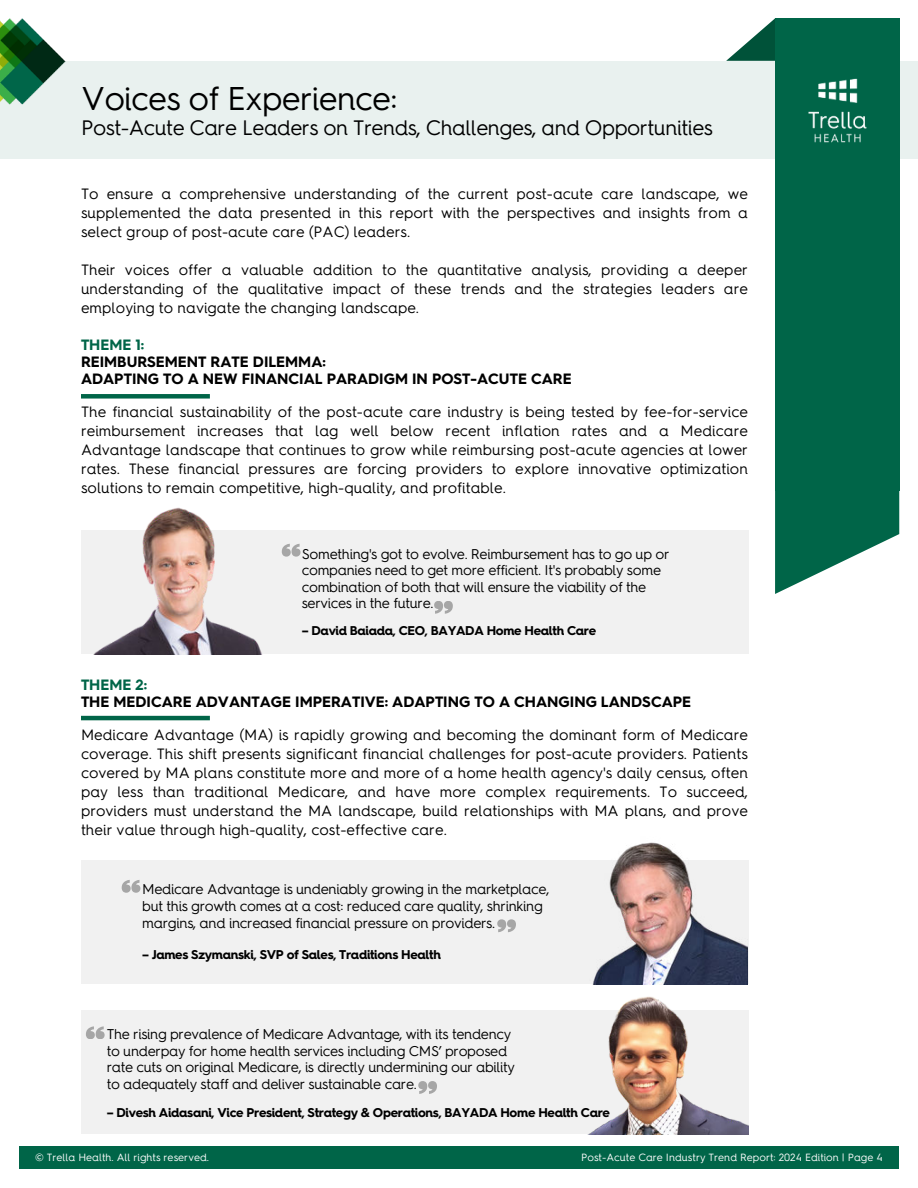
<style>
.page{position:relative;width:918px;height:1188px;background:#fff}
.page>*{position:absolute;margin:0;border:0;box-sizing:border-box;transform-origin:0 0}
.t1{font:33px "Hurme Geometric Sans 4";letter-spacing:-.025em;color:#000}
.t2{font:21px "Hurme Geometric Sans 4";letter-spacing:-.025em;color:#000}
.t3{font:15px/19px "Hurme Geometric Sans 4";color:#000;text-align:justify}
.t4{font:700 15px/17px "Hurme Geometric Sans 4";color:#000}
.t5{font:700 15px "Hurme Geometric Sans 4";color:#006548}
.t6{font:14.25px/16.5px "Hurme Geometric Sans 4";letter-spacing:-.025em;color:#000}
.t7{font:700 12.75px "Hurme Geometric Sans 4";letter-spacing:-.025em;color:#000}
.t8{font:10.5px "Hurme Geometric Sans 4";color:#fff}
</style>
<div class="page">
<div style="left:0;top:61px;width:918px;height:98px;background:#e9f1ef"></div>
<img style="left:0;top:18px;width:65px;height:87px">
<svg style="left:726px;top:18px;width:49px;height:43px"></svg>
<svg style="left:775px;top:490px;width:124px;height:104px;fill:#006548"></svg>
<div style="left:775px;top:18px;width:124px;height:472px;background:#006548"></div>
<img style="left:808px;top:78px;width:59px;height:65px">
<div style="left:19px;top:1146px;width:880px;height:23px;background:#006548"></div>
<div style="left:81px;top:394px;width:129px;height:5px;background:#006548"></div>
<hr style="left:81px;top:716px;width:129px;height:4px;background:#006548">
<div style="left:81px;top:530px;width:667px;height:124px;background:#f1f1f1"></div>
<img style="left:94px;top:507px;width:196px;height:147px">
<svg style="left:282px;top:544px;width:18px;height:12px"></svg>
<svg style="left:434px;top:601px;width:19px;height:13px"></svg>
<div style="left:81px;top:860px;width:667px;height:124px;background:#f1f1f1"></div>
<img style="left:593px;top:842px;width:155px;height:142px">
<div style="left:81px;top:1011px;width:667px;height:123px;background:#f1f1f1"></div>
<svg style="left:497px;top:920px;width:19px;height:12px"></svg>
<svg style="left:122px;top:880px;width:18px;height:12px"></svg>
<svg style="left:86px;top:1026px;width:19px;height:13px"></svg>
<svg style="left:418px;top:1082px;width:19px;height:12px"></svg>
<img style="left:557px;top:996px;width:192px;height:138px">
<h1 class="t1" style="left:81px;top:75px;width:318px">Voices of Experience:</h1>
<h2 class="t2" style="left:81px;top:113px;width:634px">Post-Acute Care Leaders on Trends, Challenges, and Opportunities</h2>
<p class="t3" style="left:81px;top:184px;width:669px">To ensure a comprehensive understanding of the current post-acute care landscape, we supplemented the data presented in this report with the perspectives and insights from a select group of post-acute care (PAC) leaders.</p>
<p class="t3" style="left:81px;top:260px;width:669px">Their voices offer a valuable addition to the quantitative analysis, providing a deeper understanding of the qualitative impact of these trends and the strategies leaders are employing to navigate the changing landscape.</p>
<p class="t5" style="left:81px;top:334px;width:65px">THEME 1:</p>
<p class="t4" style="left:81px;top:353px;width:492px">REIMBURSEMENT RATE DILEMMA:<br>ADAPTING TO A NEW FINANCIAL PARADIGM IN POST-ACUTE CARE</p>
<p class="t3" style="left:81px;top:402px;width:669px">The financial sustainability of the post-acute care industry is being tested by fee-for-service reimbursement increases that lag well below recent inflation rates and a Medicare Advantage landscape that continues to grow while reimbursing post-acute agencies at lower rates. These financial pressures are forcing providers to explore innovative optimization solutions to remain competitive, high-quality, and profitable.</p>
<p class="t6" style="left:302px;top:545px;width:369px">Something's got to evolve. Reimbursement has to go up or companies need to get more efficient. It's probably some combination of both that will ensure the viability of the services in the future.</p>
<p class="t7" style="left:302px;top:621px;width:296px">– David Baiada, CEO, BAYADA Home Health Care</p>
<p class="t5" style="left:81px;top:674px;width:68px">THEME 2:</p>
<p class="t4" style="left:81px;top:693px;width:612px">THE MEDICARE ADVANTAGE IMPERATIVE: ADAPTING TO A CHANGING LANDSCAPE</p>
<p class="t3" style="left:81px;top:725px;width:669px">Medicare Advantage (MA) is rapidly growing and becoming the dominant form of Medicare coverage. This shift presents significant financial challenges for post-acute providers. Patients covered by MA plans constitute more and more of a home health agency's daily census, often pay less than traditional Medicare, and have more complex requirements. To succeed, providers must understand the MA landscape, build relationships with MA plans, and prove their value through high-quality, cost-effective care.</p>
<p class="t6" style="left:142px;top:880px;width:409px">Medicare Advantage is undeniably growing in the marketplace, but this growth comes at a cost: reduced care quality, shrinking margins, and increased financial pressure on providers.</p>
<p class="t7" style="left:142px;top:945px;width:300px">– James Szymanski, SVP of Sales, Traditions Health</p>
<p class="t6" style="left:107px;top:1026px;width:410px">The rising prevalence of Medicare Advantage, with its tendency to underpay for home health services including CMS’ proposed rate cuts on original Medicare, is directly undermining our ability to adequately staff and deliver sustainable care.</p>
<p class="t7" style="left:107px;top:1103px;width:505px">– Divesh Aidasani, Vice President, Strategy &amp; Operations, BAYADA Home Health Care</p>
<p class="t8" style="left:35px;top:1150px;width:175px">© Trella Health. All rights reserved.</p>
<p class="t8" style="left:581px;top:1150px;width:303px">Post-Acute Care Industry Trend Report: 2024 Edition | Page 4</p>
</div>
